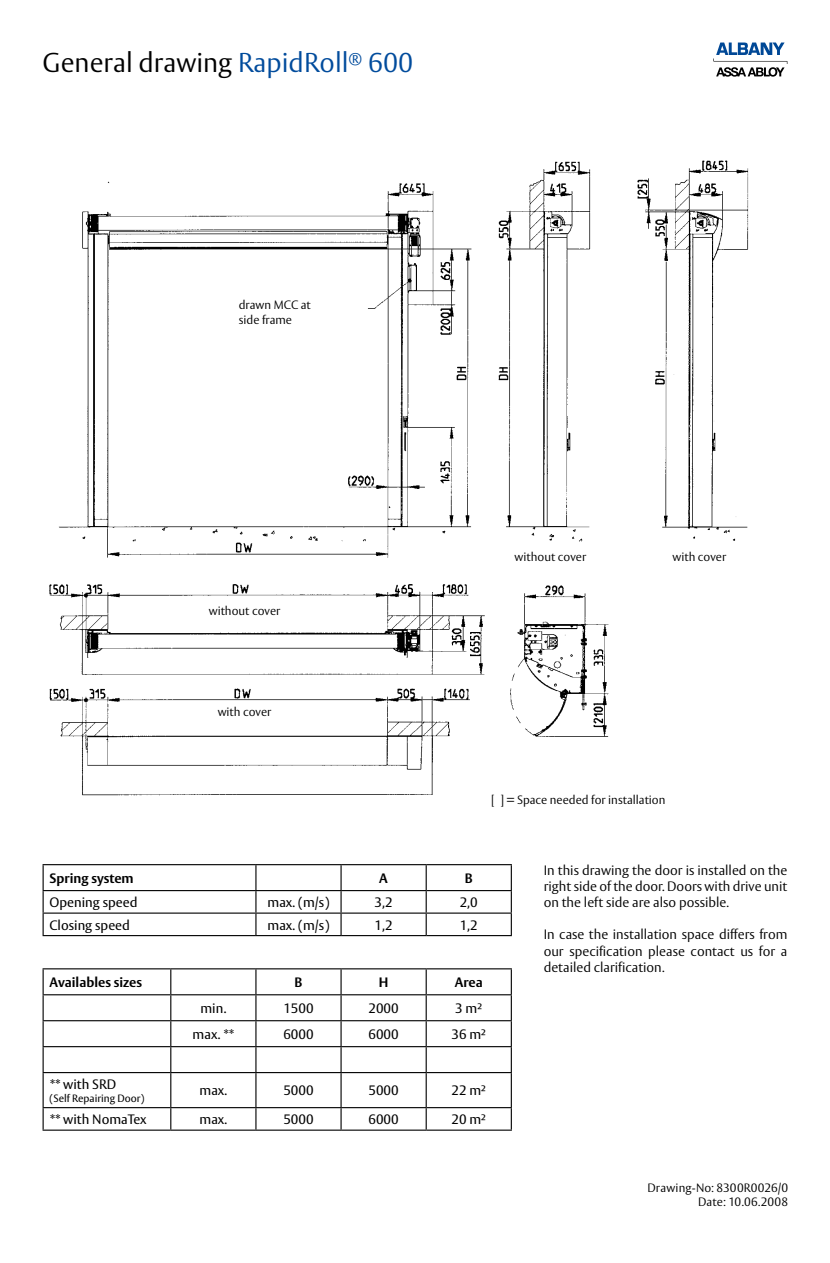
<style>
.page{position:relative;width:830px;height:1263px;background:#fff}
.page>*{position:absolute;margin:0;border:0;box-sizing:border-box;transform-origin:0 0}
.t1{font:300 27px "ASSA Vesta";color:#000}
.t2{font:300 13.5px/16.2px "ASSA Vesta";color:#000;text-align:justify}
.t3{font:13.5px "ASSA Vesta";color:#000}
.t4{font:700 13.5px "ASSA Vesta";color:#000}
.t5{font:300 12px/14.4px "ASSA Vesta";color:#000;text-align:right}
.t6{font:10.5px "ASSA Vesta";color:#000}
.s1{color:#004b9c}
</style>
<div class="page">
<svg style="left:713px;top:43px;width:74px;height:34px"></svg>
<img style="left:49px;top:160px;width:700px;height:636px">
<hr style="left:43px;top:864px;width:213px;height:1px;background:#000">
<hr style="left:256px;top:864px;width:85px;height:1px;background:#000">
<hr style="left:341px;top:864px;width:85px;height:1px;background:#000">
<hr style="left:426px;top:864px;width:85px;height:1px;background:#000">
<hr style="left:43px;top:890px;width:213px;height:1px;background:#000">
<hr style="left:256px;top:890px;width:85px;height:1px;background:#000">
<hr style="left:341px;top:890px;width:85px;height:1px;background:#000">
<hr style="left:426px;top:890px;width:85px;height:1px;background:#000">
<hr style="left:43px;top:912px;width:213px;height:2px;background:#000">
<hr style="left:256px;top:912px;width:85px;height:2px;background:#000">
<hr style="left:341px;top:912px;width:85px;height:2px;background:#000">
<hr style="left:426px;top:912px;width:85px;height:2px;background:#000">
<hr style="left:43px;top:935px;width:213px;height:1px;background:#000">
<hr style="left:256px;top:935px;width:85px;height:1px;background:#000">
<hr style="left:341px;top:935px;width:85px;height:1px;background:#000">
<hr style="left:426px;top:935px;width:85px;height:1px;background:#000">
<svg style="left:43px;top:865px;width:1px;height:70px"></svg>
<svg style="left:255px;top:865px;width:1px;height:70px"></svg>
<svg style="left:340px;top:865px;width:1px;height:70px"></svg>
<svg style="left:425px;top:865px;width:1px;height:70px"></svg>
<svg style="left:510px;top:865px;width:1px;height:70px"></svg>
<hr style="left:43px;top:968px;width:128px;height:1px;background:#000">
<hr style="left:171px;top:968px;width:85px;height:1px;background:#000">
<hr style="left:256px;top:968px;width:85px;height:1px;background:#000">
<hr style="left:341px;top:968px;width:85px;height:1px;background:#000">
<hr style="left:426px;top:968px;width:85px;height:1px;background:#000">
<hr style="left:43px;top:994px;width:128px;height:1px;background:#000">
<hr style="left:171px;top:994px;width:85px;height:1px;background:#000">
<hr style="left:256px;top:994px;width:85px;height:1px;background:#000">
<hr style="left:341px;top:994px;width:85px;height:1px;background:#000">
<hr style="left:426px;top:994px;width:85px;height:1px;background:#000">
<hr style="left:43px;top:1020px;width:128px;height:1px;background:#000">
<hr style="left:171px;top:1020px;width:85px;height:1px;background:#000">
<hr style="left:256px;top:1020px;width:85px;height:1px;background:#000">
<hr style="left:341px;top:1020px;width:85px;height:1px;background:#000">
<hr style="left:426px;top:1020px;width:85px;height:1px;background:#000">
<hr style="left:43px;top:1046px;width:128px;height:1px;background:#000">
<hr style="left:171px;top:1046px;width:85px;height:1px;background:#000">
<hr style="left:256px;top:1046px;width:85px;height:1px;background:#000">
<hr style="left:341px;top:1046px;width:85px;height:1px;background:#000">
<hr style="left:426px;top:1046px;width:85px;height:1px;background:#000">
<hr style="left:43px;top:1072px;width:128px;height:1px;background:#000">
<hr style="left:171px;top:1072px;width:85px;height:1px;background:#000">
<hr style="left:256px;top:1072px;width:85px;height:1px;background:#000">
<hr style="left:341px;top:1072px;width:85px;height:1px;background:#000">
<hr style="left:426px;top:1072px;width:85px;height:1px;background:#000">
<hr style="left:43px;top:1107px;width:128px;height:1px;background:#000">
<hr style="left:171px;top:1107px;width:85px;height:1px;background:#000">
<hr style="left:256px;top:1107px;width:85px;height:1px;background:#000">
<hr style="left:341px;top:1107px;width:85px;height:1px;background:#000">
<hr style="left:426px;top:1107px;width:85px;height:1px;background:#000">
<hr style="left:43px;top:1129px;width:128px;height:2px;background:#000">
<hr style="left:171px;top:1129px;width:85px;height:2px;background:#000">
<hr style="left:256px;top:1129px;width:85px;height:2px;background:#000">
<hr style="left:341px;top:1129px;width:85px;height:2px;background:#000">
<hr style="left:426px;top:1129px;width:85px;height:2px;background:#000">
<svg style="left:43px;top:969px;width:1px;height:103px"></svg>
<hr style="left:43px;top:1073px;width:1px;height:34px;background:#000">
<svg style="left:43px;top:1108px;width:1px;height:21px"></svg>
<svg style="left:170px;top:969px;width:1px;height:103px"></svg>
<svg style="left:255px;top:969px;width:1px;height:103px"></svg>
<svg style="left:340px;top:969px;width:1px;height:103px"></svg>
<svg style="left:425px;top:969px;width:1px;height:103px"></svg>
<svg style="left:510px;top:969px;width:1px;height:103px"></svg>
<hr style="left:170px;top:1073px;width:1px;height:34px;background:#000">
<hr style="left:255px;top:1073px;width:1px;height:34px;background:#000">
<hr style="left:340px;top:1073px;width:1px;height:34px;background:#000">
<hr style="left:425px;top:1073px;width:1px;height:34px;background:#000">
<hr style="left:510px;top:1073px;width:1px;height:34px;background:#000">
<svg style="left:170px;top:1108px;width:1px;height:21px"></svg>
<svg style="left:255px;top:1108px;width:1px;height:21px"></svg>
<svg style="left:340px;top:1108px;width:1px;height:21px"></svg>
<svg style="left:425px;top:1108px;width:1px;height:21px"></svg>
<svg style="left:510px;top:1108px;width:1px;height:21px"></svg>
<div style="left:491px;top:789px;width:222px;height:20px;background:#fff"></div>
<div style="left:514px;top:546px;width:125px;height:20px;background:#fff"></div>
<div style="left:182px;top:600px;width:125px;height:21px;background:#fff"></div>
<div style="left:182px;top:701px;width:125px;height:21px;background:#fff"></div>
<div style="left:239px;top:282px;width:124px;height:60px;background:#fff"></div>
<div style="left:672px;top:546px;width:124px;height:20px;background:#fff"></div>
<h1 class="t1" style="left:43px;top:46px;width:372px">General drawing <span class="s1">RapidRoll</span><sup>®</sup> <span class="s1">600</span></h1>
<p class="t5" style="left:239px;top:298px;width:74px;text-align:left">drawn MCC at side frame</p>
<p class="t5" style="left:209px;top:604px;width:73px">without cover</p>
<p class="t5" style="left:514px;top:550px;width:73px">without cover</p>
<p class="t5" style="left:672px;top:550px;width:55px">with cover</p>
<p class="t5" style="left:217px;top:705px;width:55px">with cover</p>
<p class="t5" style="left:491px;top:793px;width:176px">[ ] = Space needed for installation</p>
<p class="t4" style="left:49px;top:870px;width:86px">Spring system</p>
<p class="t4" style="left:379px;top:870px;width:10px">A</p>
<p class="t4" style="left:464px;top:870px;width:9px">B</p>
<p class="t3" style="left:49px;top:894px;width:89px">Opening speed</p>
<p class="t3" style="left:267px;top:894px;width:63px">max. (m/s)</p>
<p class="t3" style="left:374px;top:894px;width:19px">3,2</p>
<p class="t3" style="left:459px;top:894px;width:19px">2,0</p>
<p class="t3" style="left:49px;top:917px;width:82px">Closing speed</p>
<p class="t3" style="left:267px;top:917px;width:63px">max. (m/s)</p>
<p class="t3" style="left:374px;top:917px;width:19px">1,2</p>
<p class="t3" style="left:459px;top:917px;width:19px">1,2</p>
<p class="t2" style="left:543px;top:862px;width:245px">In this drawing the door is installed on the right side of the door. Doors with drive unit on the left side are also possible.</p>
<p class="t2" style="left:543px;top:927px;width:245px">In case the installation space differs from our specification please contact us for a detailed clarification.</p>
<p class="t4" style="left:49px;top:974px;width:94px">Availables sizes</p>
<p class="t4" style="left:294px;top:974px;width:9px">B</p>
<p class="t4" style="left:378px;top:974px;width:11px">H</p>
<p class="t4" style="left:454px;top:974px;width:30px">Area</p>
<p class="t3" style="left:200px;top:1000px;width:27px">min.</p>
<p class="t3" style="left:283px;top:1000px;width:32px">1500</p>
<p class="t3" style="left:368px;top:1000px;width:32px">2000</p>
<p class="t3" style="left:455px;top:1000px;width:28px">3 m²</p>
<p class="t3" style="left:192px;top:1026px;width:43px">max. **</p>
<p class="t3" style="left:283px;top:1026px;width:32px">6000</p>
<p class="t3" style="left:368px;top:1026px;width:32px">6000</p>
<p class="t3" style="left:451px;top:1026px;width:36px">36 m²</p>
<p class="t3" style="left:49px;top:1076px;width:68px">** with SRD</p>
<p class="t6" style="left:49px;top:1091px;width:96px">(Self Repairing Door)</p>
<p class="t3" style="left:199px;top:1082px;width:29px">max.</p>
<p class="t3" style="left:283px;top:1082px;width:32px">5000</p>
<p class="t3" style="left:368px;top:1082px;width:32px">5000</p>
<p class="t3" style="left:451px;top:1082px;width:36px">22 m²</p>
<p class="t3" style="left:49px;top:1111px;width:99px">** with NomaTex</p>
<p class="t3" style="left:199px;top:1111px;width:29px">max.</p>
<p class="t3" style="left:283px;top:1111px;width:32px">5000</p>
<p class="t3" style="left:368px;top:1111px;width:32px">6000</p>
<p class="t3" style="left:451px;top:1111px;width:36px">20 m²</p>
<p class="t5" style="left:647px;top:1181px;width:142px">Drawing-No: 8300R0026/0<br>Date: 10.06.2008</p>
</div>
